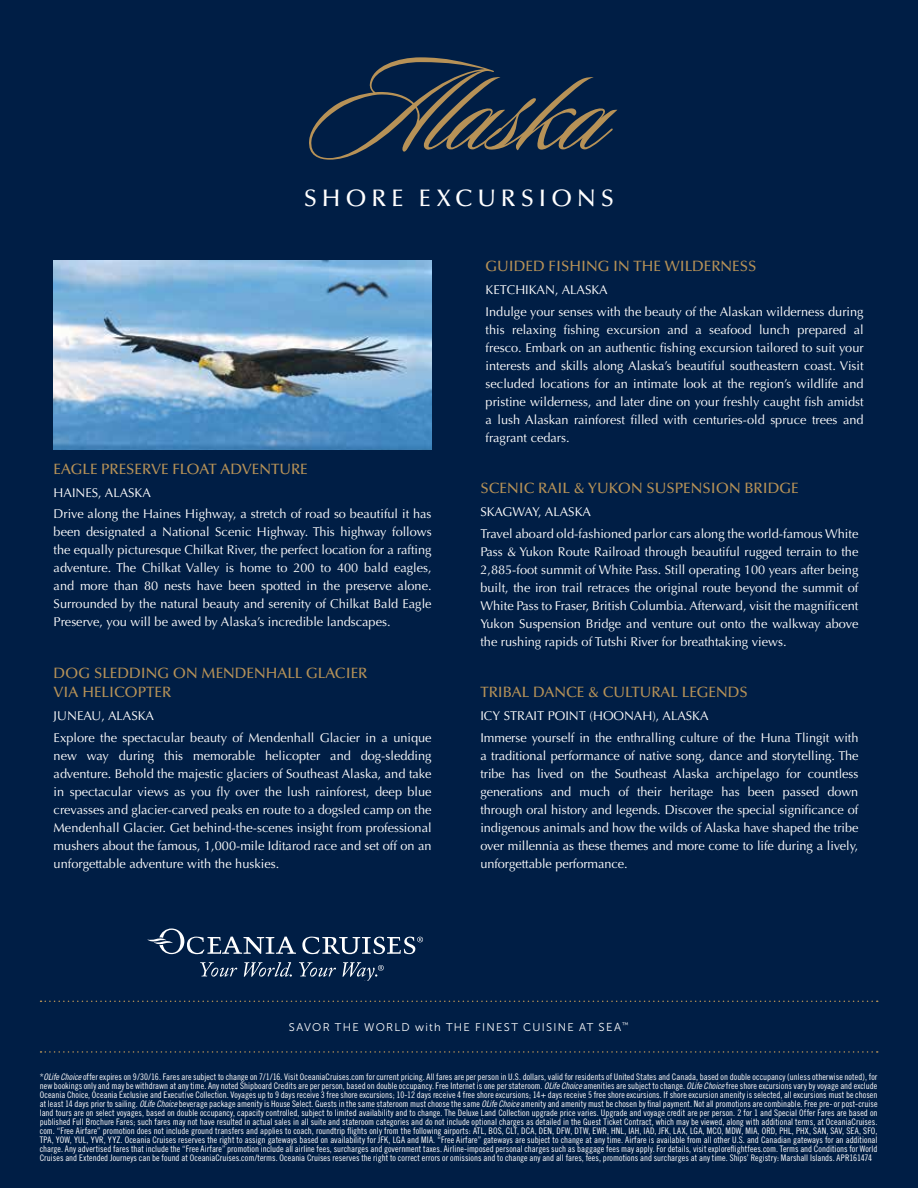
<style>
.page{position:relative;width:918px;height:1188px;background:#001e45}
.page>*{position:absolute;margin:0;border:0;box-sizing:border-box;transform-origin:0 0}
.t1{font:135.15px "Sloop Script One";color:#b79257}
.t2{font:500 24px "Optima";letter-spacing:.2em;color:#fff}
.t3{font:500 15px/19.5px "Optima";color:#b79257}
.t4{font:12.75px/18px "Optima";color:#fff}
.t5{font:11.25px "Museo Sans 300";letter-spacing:.115em;color:#fff}
.t6{font:9px/9px "Trade Gothic Cond Eighteen";letter-spacing:-.005em;color:#fff;text-align:justify}
.s1{font-size:11.55px}
.s2{font-family:"Trade Gothic Cond Eighteen Obl"}
</style>
<div class="page">
<img style="left:54px;top:260px;width:378px;height:189px">
<svg style="left:147px;top:929px;width:149px;height:25px"></svg>
<svg style="left:200px;top:962px;width:37px;height:15px"></svg>
<svg style="left:244px;top:962px;width:48px;height:15px"></svg>
<svg style="left:299px;top:962px;width:37px;height:15px"></svg>
<svg style="left:343px;top:962px;width:41px;height:18px"></svg>
<svg style="left:302px;top:937px;width:121px;height:17px"></svg>
<svg style="left:41px;top:1051px;width:837px;height:2px"></svg>
<svg style="left:41px;top:1001px;width:837px;height:1px"></svg>
<h1 class="t1" style="left:310px;top:40px;width:299px">Alaska</h1>
<h2 class="t2" style="left:304px;top:185px;width:312px">SHORE EXCURSIONS</h2>
<h3 class="t3" style="left:54px;top:459px;width:256px">EAGLE PRESERVE FLOAT ADVENTURE</h3>
<h3 class="t4" style="left:54px;top:482px;width:379px;line-height:21.5px">HAINES, ALASKA<br>Drive along the Haines Highway, a stretch of road so beautiful it has</h3>
<p class="t4" style="left:54px;top:523px;width:380px;text-align:justify">been designated a National Scenic Highway. This highway follows the equally picturesque Chilkat River, the perfect location for a rafting adventure. The Chilkat Valley is home to 200 to 400 bald eagles, and more than 80 nests have been spotted in the preserve alone.<br>Surrounded by the natural beauty and serenity of Chilkat Bald Eagle Preserve, you will be awed by Alaska’s incredible landscapes.</p>
<h3 class="t3" style="left:54px;top:663px;width:315px">DOG SLEDDING ON MENDENHALL GLACIER<br>VIA HELICOPTER</h3>
<h3 class="t4" style="left:54px;top:705px;width:380px;line-height:21.5px">JUNEAU, ALASKA<br>Explore the spectacular beauty of Mendenhall Glacier in a unique</h3>
<p class="t4" style="left:54px;top:747px;width:380px;text-align:justify">new way during this memorable helicopter and dog-sledding adventure. Behold the majestic glaciers of Southeast Alaska, and take in spectacular views as you fly over the lush rainforest, deep blue crevasses and glacier-carved peaks en route to a dogsled camp on the Mendenhall Glacier. Get behind-the-scenes insight from professional mushers about the famous, 1,000-mile Iditarod race and set off on an unforgettable adventure with the huskies.</p>
<h3 class="t3" style="left:486px;top:257px;width:272px">GUIDED FISHING IN THE WILDERNESS</h3>
<h3 class="t4" style="left:486px;top:279px;width:379px;line-height:21.5px">KETCHIKAN, ALASKA<br>Indulge your senses with the beauty of the Alaskan wilderness during</h3>
<p class="t4" style="left:486px;top:321px;width:380px;text-align:justify">this relaxing fishing excursion and a seafood lunch prepared al fresco. Embark on an authentic fishing excursion tailored to suit your interests and skills along Alaska’s beautiful southeastern coast. Visit secluded locations for an intimate look at the region’s wildlife and pristine wilderness, and later dine on your freshly caught fish amidst a lush Alaskan rainforest filled with centuries-old spruce trees and fragrant cedars.</p>
<h3 class="t3" style="left:480px;top:479px;width:320px">SCENIC RAIL &amp; YUKON SUSPENSION BRIDGE</h3>
<h3 class="t4" style="left:480px;top:501px;width:380px;line-height:21.5px">SKAGWAY, ALASKA<br>Travel aboard old-fashioned parlor cars along the world-famous White</h3>
<p class="t4" style="left:480px;top:543px;width:380px;text-align:justify">Pass &amp; Yukon Route Railroad through beautiful rugged terrain to the 2,885-foot summit of White Pass. Still operating 100 years after being built, the iron trail retraces the original route beyond the summit of White Pass to Fraser, British Columbia. Afterward, visit the magnificent Yukon Suspension Bridge and venture out onto the walkway above the rushing rapids of Tutshi River for breathtaking views.</p>
<h3 class="t3" style="left:480px;top:683px;width:269px">TRIBAL DANCE &amp; CULTURAL LEGENDS</h3>
<h3 class="t4" style="left:480px;top:705px;width:380px;line-height:21.5px">ICY STRAIT POINT (HOONAH), ALASKA<br>Immerse yourself in the enthralling culture of the Huna Tlingit with</h3>
<p class="t4" style="left:480px;top:746px;width:380px;text-align:justify">a traditional performance of native song, dance and storytelling. The tribe has lived on the Southeast Alaska archipelago for countless generations and much of their heritage has been passed down through oral history and legends. Discover the special significance of indigenous animals and how the wilds of Alaska have shaped the tribe over millennia as these themes and more come to life during a lively, unforgettable performance.</p>
<p class="t5" style="left:289px;top:1021px;width:341px">SAVOR THE WORLD with THE FINEST CUISINE AT <span class="s1">SEA</span><sup>™</sup></p>
<p class="t6" style="left:40px;top:1072px;width:839px">*<span class="s2">OLife Choice</span> offer expires on 9/30/16. Fares are subject to change on 7/1/16. Visit OceaniaCruises.com for current pricing. All fares are per person in U.S. dollars, valid for residents of United States and Canada, based on double occupancy (unless otherwise noted), for new bookings only and may be withdrawn at any time. Any noted Shipboard Credits are per person, based on double occupancy. Free Internet is one per stateroom. <span class="s2">OLife Choice</span> amenities are subject to change. <span class="s2">OLife Choice</span> free shore excursions vary by voyage and exclude Oceania Choice, Oceania Exclusive and Executive Collection. Voyages up to 9 days receive 3 free shore excursions; 10-12 days receive 4 free shore excursions; 14+ days receive 5 free shore excursions. If shore excursion amenity is selected, all excursions must be chosen at least 14 days prior to sailing. <span class="s2">OLife Choice</span> beverage package amenity is House Select. Guests in the same stateroom must choose the same <span class="s2">OLife Choice</span> amenity and amenity must be chosen by final payment. Not all promotions are combinable. Free pre- or post-cruise land tours are on select voyages, based on double occupancy, capacity controlled, subject to limited availability and to change. The Deluxe Land Collection upgrade price varies. Upgrade and voyage credit are per person. 2 for 1 and Special Offer Fares are based on published Full Brochure Fares; such fares may not have resulted in actual sales in all suite and stateroom categories and do not include optional charges as detailed in the Guest Ticket Contract, which may be viewed, along with additional terms, at OceaniaCruises. com. “Free Airfare” promotion does not include ground transfers and applies to coach, roundtrip flights only from the following airports: ATL, BOS, CLT, DCA, DEN, DFW, DTW, EWR, HNL, IAH, IAD, JFK, LAX, LGA, MCO, MDW, MIA, ORD, PHL, PHX, SAN, SAV, SEA, SFO, TPA, YOW, YUL, YVR, YYZ. Oceania Cruises reserves the right to assign gateways based on availability for JFK, LGA and MIA. “Free Airfare” gateways are subject to change at any time. Airfare is available from all other U.S. and Canadian gateways for an additional charge. Any advertised fares that include the “Free Airfare” promotion include all airline fees, surcharges and government taxes. Airline-imposed personal charges such as baggage fees may apply. For details, visit exploreflightfees.com. Terms and Conditions for World Cruises and Extended Journeys can be found at OceaniaCruises.com/terms. Oceania Cruises reserves the right to correct errors or omissions and to change any and all fares, fees, promotions and surcharges at any time. Ships’ Registry: Marshall Islands. APR161474</p>
</div>
